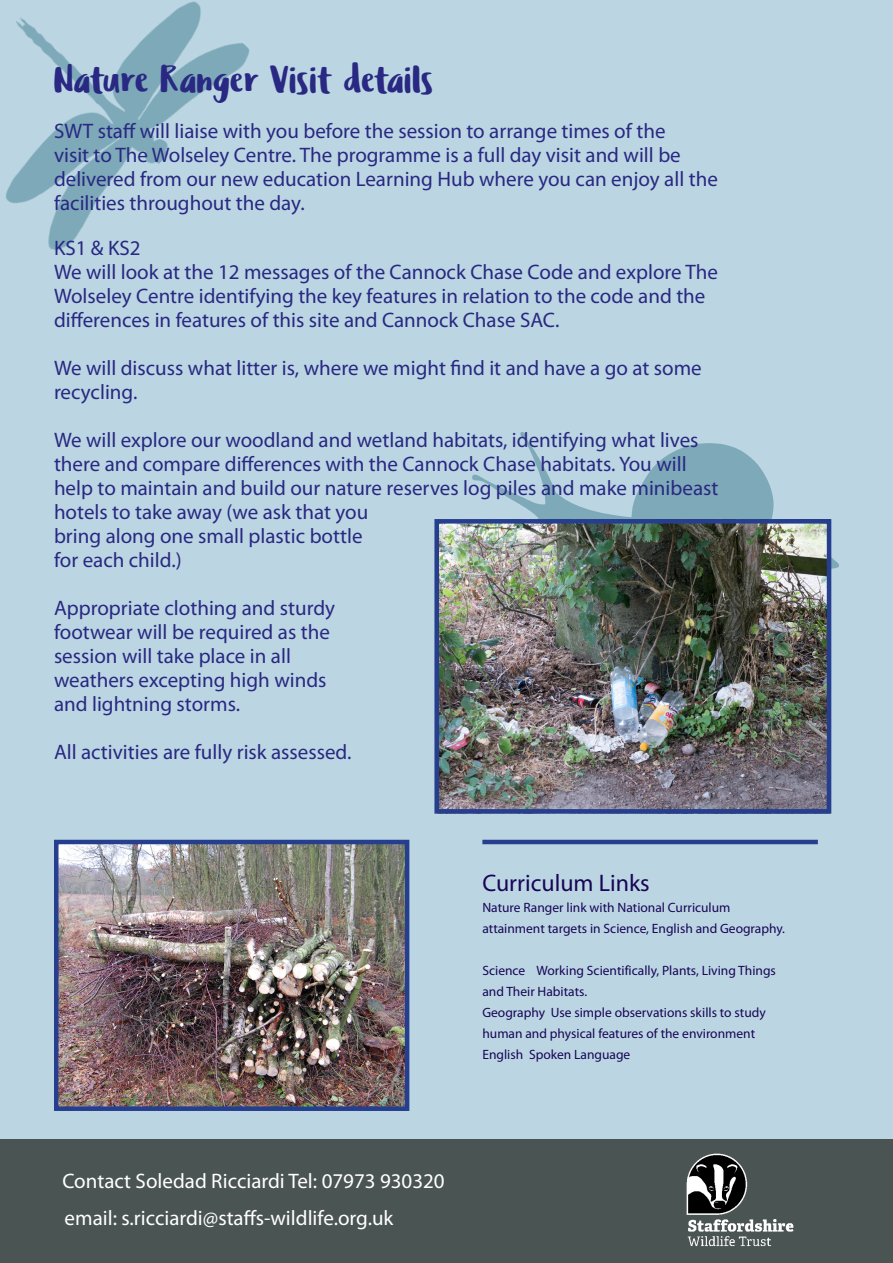
<style>
.page{position:relative;width:893px;height:1263px;background:#bbd6e2}
.page>*{position:absolute;margin:0;border:0;box-sizing:border-box;transform-origin:0 0}
.t1{font:39px "Ludicrous";color:#292882}
.t2{font:24px "Myriad Pro";color:#180557}
.t3{font:21px/24px "Myriad Pro";color:#292882}
.t4{font:21px "Myriad Pro";color:#fff}
.t5{font:13.5px/21px "Myriad Pro";color:#180557}
</style>
<div class="page">
<img style="left:6px;top:1px;width:244px;height:249px">
<img style="left:472px;top:433px;width:367px;height:138px">
<div style="left:0;top:1140px;width:893px;height:123px;background:#4a5452"></div>
<hr style="left:482px;top:840px;width:336px;height:4px;background:#253f8e">
<img style="left:686px;top:1154px;width:108px;height:92px">
<img style="left:59px;top:845px;width:345px;height:261px">
<div style="left:54px;top:840px;width:355px;height:271px;border:4px solid #253f8e"></div>
<img style="left:440px;top:525px;width:385px;height:283px">
<div style="left:434px;top:519px;width:397px;height:295px;border:5px solid #253f8e"></div>
<p class="t1" style="left:54px;top:53px;width:382px">Nature Ranger Visit details</p>
<p class="t3" style="left:54px;top:119px;width:665px">SWT staff will liaise with you before the session to arrange times of the<br>visit to The Wolseley Centre. The programme is a full day visit and will be delivered from our new education Learning Hub where you can enjoy all the facilities throughout the day.</p>
<p class="t3" style="left:54px;top:236px;width:88px">KS1 &amp; KS2</p>
<p class="t3" style="left:54px;top:260px;width:665px">We will look at the 12 messages of the Cannock Chase Code and explore The<br>Wolseley Centre identifying the key features in relation to the code and the differences in features of this site and Cannock Chase SAC.</p>
<p class="t3" style="left:54px;top:356px;width:649px">We will discuss what litter is, where we might find it and have a go at some recycling.</p>
<p class="t3" style="left:54px;top:428px;width:666px">We will explore our woodland and wetland habitats, identifying what lives there and compare differences with the Cannock Chase habitats. You will help to maintain and build our nature reserves log piles and make minibeast hotels to take away (we ask that you<br>bring along one small plastic bottle<br>for each child.)</p>
<p class="t3" style="left:54px;top:596px;width:283px">Appropriate clothing and sturdy footwear will be required as the session will take place in all</p>
<p class="t3" style="left:54px;top:668px;width:274px">weathers excepting high winds and lightning storms.</p>
<p class="t3" style="left:54px;top:740px;width:299px">All activities are fully risk assessed.</p>
<p class="t2" style="left:482px;top:868px;width:169px">Curriculum Links</p>
<p class="t5" style="left:482px;top:897px;width:304px">Nature Ranger link with National Curriculum attainment targets in Science, English and Geography.</p>
<p class="t5" style="left:482px;top:960px;width:295px">Science Working Scientifically, Plants, Living Things and Their Habitats.</p>
<p class="t5" style="left:482px;top:1002px;width:285px">Geography Use simple observations skills to study human and physical features of the environment</p>
<p class="t5" style="left:482px;top:1044px;width:149px">English Spoken Language</p>
<p class="t4" style="left:62px;top:1168px;width:384px">Contact Soledad Ricciardi Tel: 07973 930320</p>
<p class="t4" style="left:65px;top:1205px;width:330px">email: s.ricciardi@staffs-wildlife.org.uk</p>
</div>
